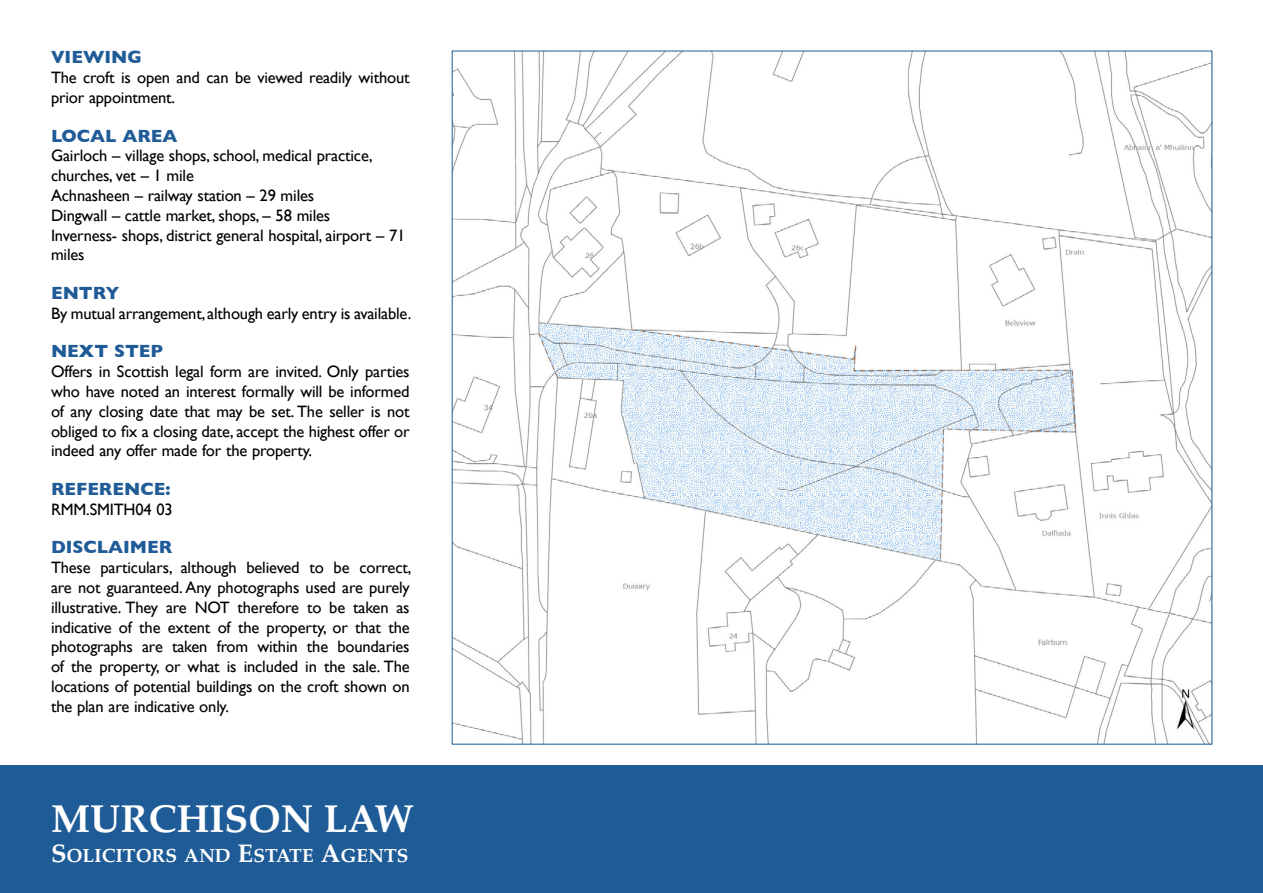
<style>
.page{position:relative;width:1263px;height:893px;background:#fff}
.page>*{position:absolute;margin:0;border:0;box-sizing:border-box;transform-origin:0 0}
.t1{font:700 39px "Palatino";color:#fff}
.t2{font:700 19.2px "Palatino";color:#fff}
.t3{font:700 18px "Gill Sans";color:#1f5c97}
.t4{font:16.5px/19.8px "Gill Sans";letter-spacing:-.01em;color:#000}
.s1{font-size:25.5px}
</style>
<div class="page">
<div style="left:0;top:765px;width:1263px;height:128px;background:#1f5c97"></div>
<img style="left:454px;top:53px;width:756px;height:689px">
<p class="t3" style="left:51px;top:43px;width:92px">VIEWING</p>
<p class="t4" style="left:51px;top:68px;width:360px">The croft is open and can be viewed readily without prior appointment.</p>
<p class="t3" style="left:51px;top:121px;width:128px">LOCAL AREA</p>
<p class="t4" style="left:51px;top:146px;width:356px">Gairloch – village shops, school, medical practice, churches, vet – 1 mile<br>Achnasheen – railway station – 29 miles<br>Dingwall – cattle market, shops, – 58 miles<br>Inverness- shops, district general hospital, airport – 71 miles</p>
<p class="t3" style="left:51px;top:279px;width:70px">ENTRY</p>
<p class="t4" style="left:51px;top:303px;width:362px">By mutual arrangement, although early entry is available.</p>
<p class="t3" style="left:51px;top:337px;width:114px">NEXT STEP</p>
<p class="t4" style="left:51px;top:362px;width:360px;text-align:justify">Offers in Scottish legal form are invited. Only parties who have noted an interest formally will be informed of any closing date that may be set. The seller is not obliged to fix a closing date, accept the highest offer or indeed any offer made for the property.</p>
<p class="t3" style="left:51px;top:475px;width:121px">REFERENCE:</p>
<p class="t4" style="left:51px;top:499px;width:123px">RMM.SMITH04 03</p>
<p class="t3" style="left:51px;top:533px;width:123px">DISCLAIMER</p>
<p class="t4" style="left:51px;top:558px;width:362px;text-align:justify">These particulars, although believed to be correct, are not guaranteed. Any photographs used are purely illustrative. They are NOT therefore to be taken as indicative of the extent of the property, or that the photographs are taken from within the boundaries of the property, or what is included in the sale. The locations of potential buildings on the croft shown on the plan are indicative only.</p>
<h1 class="t1" style="left:51px;top:785px;width:364px">MURCHISON LAW</h1>
<p class="t2" style="left:51px;top:839px;width:357px"><span class="s1">S</span>OLICITORS AND <span class="s1">E</span>STATE <span class="s1">A</span>GENTS</p>
</div>
